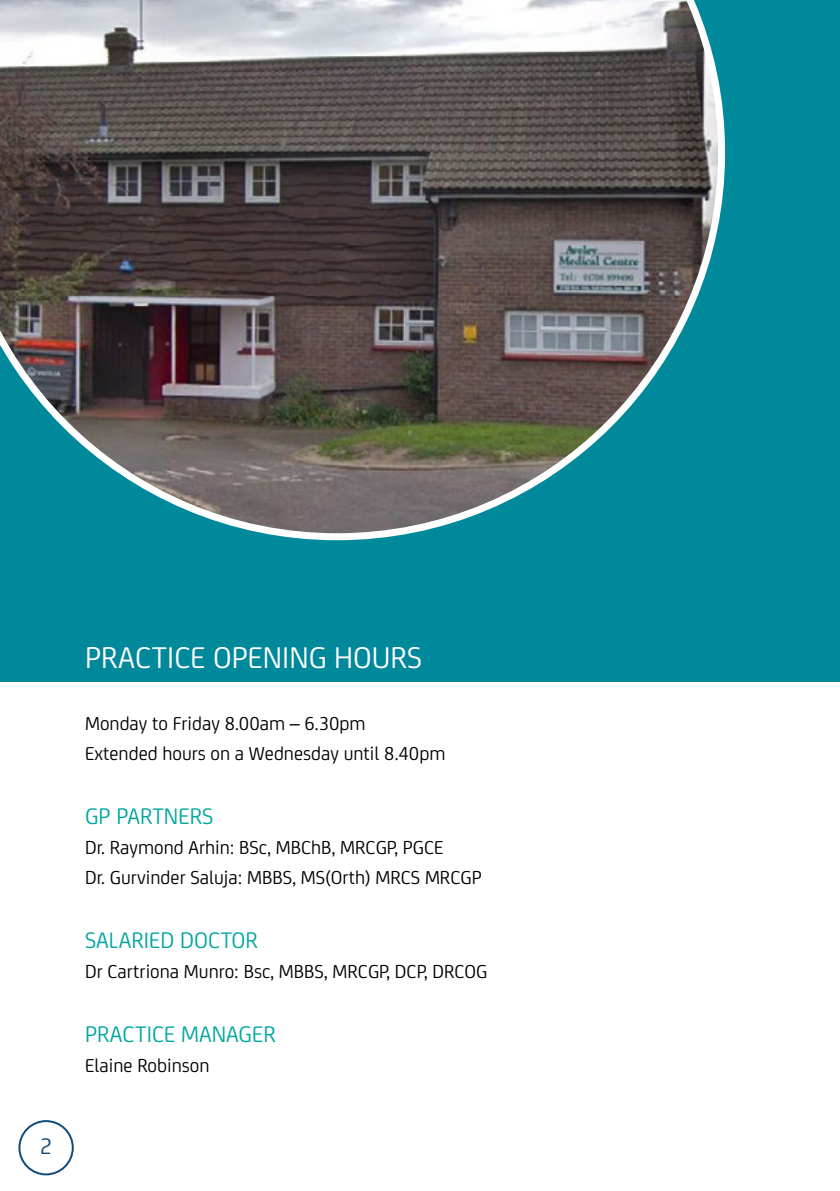
<style>
.page{position:relative;width:840px;height:1191px;background:#fff}
.page>*{position:absolute;margin:0;border:0;box-sizing:border-box;transform-origin:0 0}
.t1{font:32px "FS Joey";color:#fff}
.t2{font:24px "FS Joey";color:#00a79f}
.t3{font:24px "FS Joey";color:#124b7a}
.t4{font:20px/30px "FS Joey";color:#000}
</style>
<div class="page">
<div style="left:0;top:0;width:839px;height:681px;background:#00889b"></div>
<svg style="left:0;top:0;width:724px;height:540px"></svg>
<div style="left:18px;top:1120px;width:56px;height:55px;border:2px solid #124b7a;border-radius:50%"></div>
<p class="t3" style="left:40px;top:1129px;width:14px">2</p>
<h1 class="t1" style="left:85px;top:634px;width:338px">PRACTICE OPENING HOURS</h1>
<p class="t4" style="left:85px;top:707px;width:361px">Monday to Friday 8.00am – 6.30pm<br>Extended hours on a Wednesday until 8.40pm</p>
<p class="t2" style="left:85px;top:798px;width:130px">GP PARTNERS</p>
<p class="t4" style="left:85px;top:831px;width:398px">Dr. Raymond Arhin: BSc, MBChB, MRCGP, PGCE<br>Dr. Gurvinder Saluja: MBBS, MS(Orth) MRCS MRCGP</p>
<p class="t2" style="left:85px;top:922px;width:174px">SALARIED DOCTOR</p>
<p class="t4" style="left:85px;top:955px;width:403px">Dr Cartriona Munro: Bsc, MBBS, MRCGP, DCP, DRCOG</p>
<p class="t2" style="left:85px;top:1016px;width:192px">PRACTICE MANAGER</p>
<p class="t4" style="left:85px;top:1049px;width:126px">Elaine Robinson</p>
</div>
